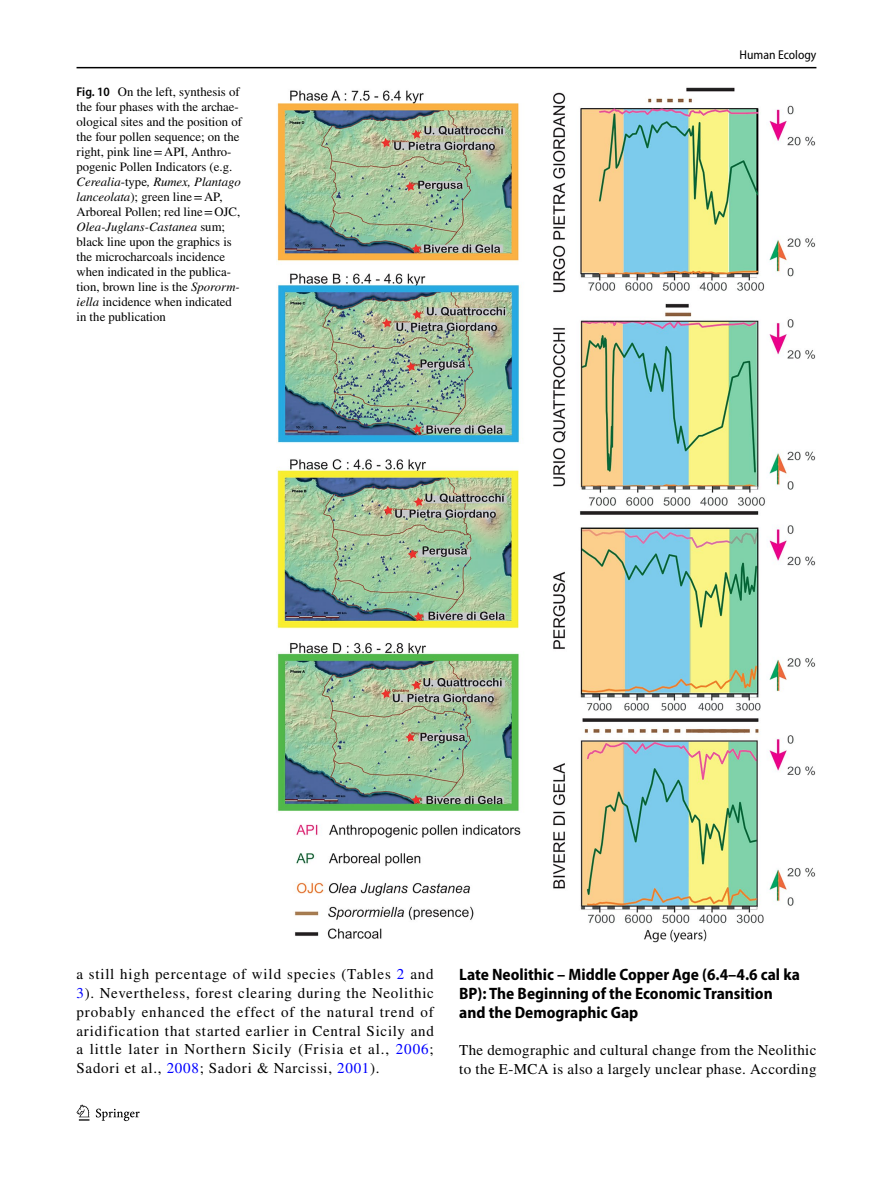
<style>
.page{position:relative;width:893px;height:1187px;background:#fff}
.page>*{position:absolute;margin:0;border:0;box-sizing:border-box;transform-origin:0 0}
.t1{font:700 semi-condensed 16.5px/18.8px "Myriad Pro";color:#000}
.t2{font:15px/18.8px "STIX";letter-spacing:.025em;color:#000;text-align:justify}
.t3{font:12.75px/15px "STIX";color:#000}
.t4{font:semi-condensed 12.75px "Myriad Pro";color:#000}
.s1{font-family:"Myriad Pro";font-weight:600;font-stretch:semi-condensed}
.s2{font-style:italic}
.s3{color:#00f}
</style>
<div class="page">
<hr style="left:77px;top:67px;width:739px;height:1px;background:#000">
<svg style="left:77px;top:1104px;width:12px;height:16px"></svg>
<svg style="left:96px;top:1108px;width:44px;height:12px"></svg>
<img style="left:276px;top:87px;width:540px;height:856px">
<p class="t3" style="left:77px;top:85px;width:167px"><span class="s1">Fig. 10</span> On the left, synthesis of the four phases with the archae&shy;ological sites and the position of the four pollen sequence; on the right, pink line=API, Anthro&shy;pogenic Pollen Indicators (e.g.<br><span class="s2">Cerealia</span>-type<span class="s2">, Rumex, Plantago lanceolata</span>); green line=AP,<br>Arboreal Pollen; red line=OJC,<br><span class="s2">Olea-Juglans-Castanea</span> sum; black line upon the graphics is the microcharcoals incidence when indicated in the publica&shy;tion, brown line is the <span class="s2">Spororm&shy;iella</span> incidence when indicated in the publication</p>
<p class="t4" style="left:739px;top:48px;width:78px">Human Ecology</p>
<p class="t2" style="left:77px;top:965px;width:359px">a still high percentage of wild species (Tables <span class="s3">2</span> and <span class="s3">3</span>). Nevertheless, forest clearing during the Neolithic probably enhanced the effect of the natural trend of aridification that started earlier in Central Sicily and a little later in Northern Sicily (Frisia et al., <span class="s3">2006</span>; Sadori et al., <span class="s3">2008</span>; Sadori &amp; Narcissi, <span class="s3">2001</span>).</p>
<p class="t1" style="left:459px;top:965px;width:342px">Late Neolithic – Middle Copper Age (6.4–4.6 cal ka<br>BP): The Beginning of the Economic Transition and the Demographic Gap</p>
<p class="t2" style="left:459px;top:1041px;width:359px">The demographic and cultural change from the Neolithic to the E-MCA is also a largely unclear phase. According</p>
</div>
